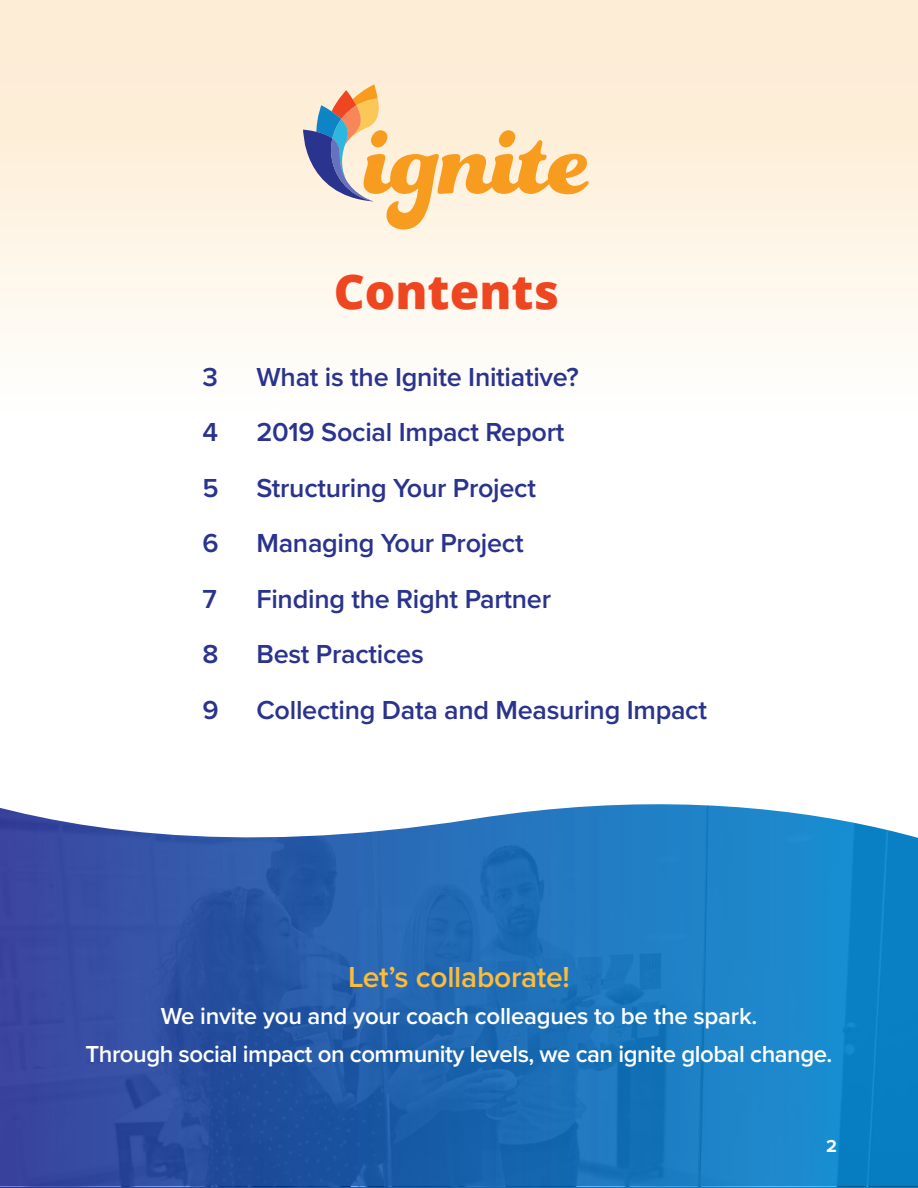
<style>
.page{position:relative;width:918px;height:1188px;background:#fff}
.page>*{position:absolute;margin:0;border:0;box-sizing:border-box;transform-origin:0 0}
.t1{font:800 48px "Open Sans";color:#ef4622}
.t2{font:600 30px "Proxima Nova";letter-spacing:-.01em;color:#fdbc3b}
.t3{font:600 27px "Proxima Nova";letter-spacing:-.01em;color:#2a338d}
.t4{font:600 24px/37.5px "Proxima Nova";letter-spacing:-.02em;color:#fff;text-align:center}
.t5{font:700 18px "Proxima Nova";color:#fff}
</style>
<div class="page">
<img style="left:0;top:1018px;width:918px;height:170px">
<svg style="left:0;top:804px;width:918px;height:214px;background:#3677bc"></svg>
<svg style="left:302px;top:84px;width:287px;height:146px;background:#efd5b2"></svg>
<h1 class="t1" style="left:334px;top:271px;width:227px">Contents</h1>
<p class="t3" style="left:202px;top:366px;width:17px">3</p>
<p class="t3" style="left:256px;top:366px;width:324px">What is the Ignite Initiative?</p>
<p class="t3" style="left:202px;top:421px;width:17px">4</p>
<p class="t3" style="left:256px;top:421px;width:309px">2019 Social Impact Report</p>
<p class="t3" style="left:202px;top:477px;width:18px">5</p>
<p class="t3" style="left:256px;top:477px;width:281px">Structuring Your Project</p>
<p class="t3" style="left:202px;top:532px;width:18px">6</p>
<p class="t3" style="left:256px;top:532px;width:269px">Managing Your Project</p>
<p class="t3" style="left:202px;top:588px;width:16px">7</p>
<p class="t3" style="left:256px;top:588px;width:296px">Finding the Right Partner</p>
<p class="t3" style="left:202px;top:643px;width:18px">8</p>
<p class="t3" style="left:256px;top:643px;width:169px">Best Practices</p>
<p class="t3" style="left:202px;top:699px;width:18px">9</p>
<p class="t3" style="left:256px;top:699px;width:452px">Collecting Data and Measuring Impact</p>
<p class="t2" style="left:348px;top:964px;width:223px">Let’s collaborate!</p>
<p class="t4" style="left:86px;top:999px;width:748px">We invite you and your coach colleagues to be the spark.<br>Through social impact on community levels, we can ignite global change.</p>
<p class="t5" style="left:826px;top:1138px;width:12px">2</p>
</div>
